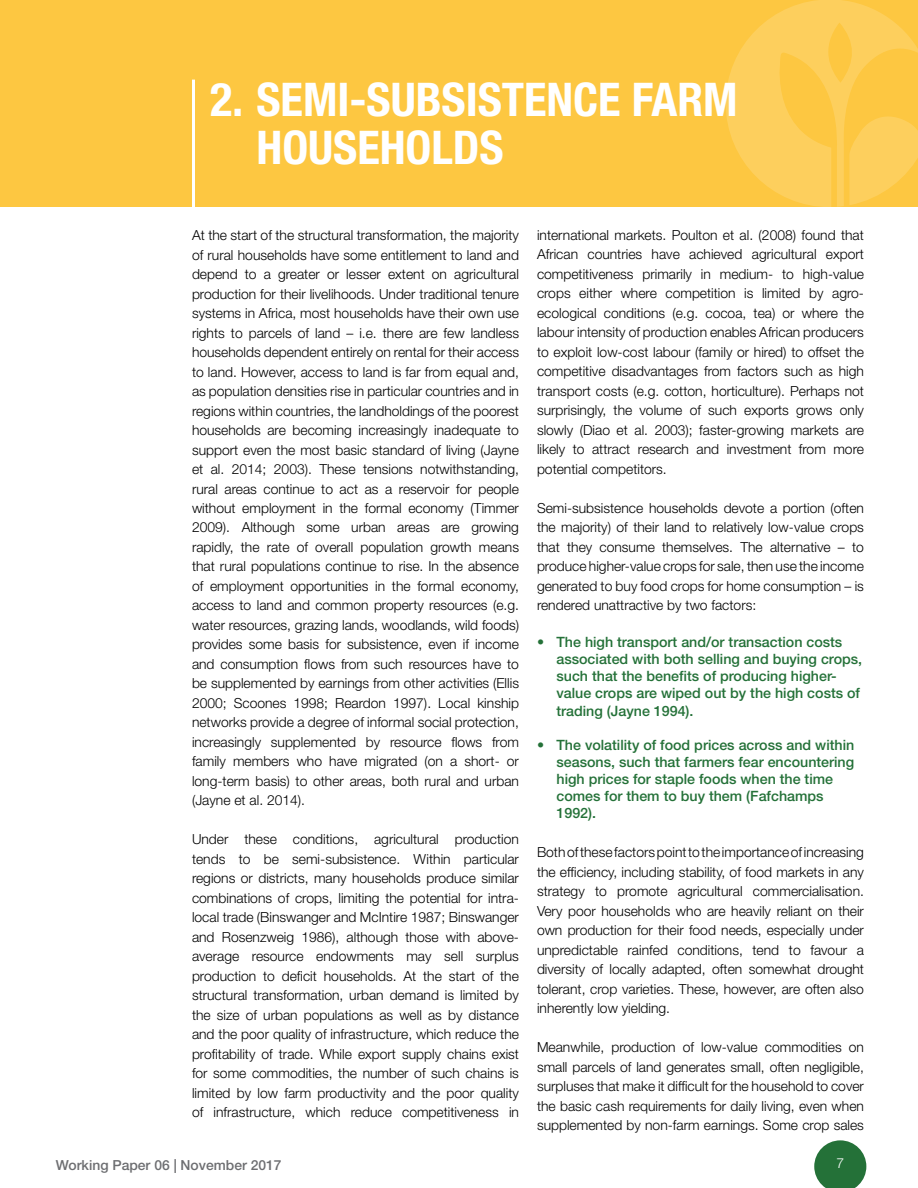
<style>
.page{position:relative;width:918px;height:1188px;background:#fff}
.page>*{position:absolute;margin:0;border:0;box-sizing:border-box;transform-origin:0 0}
.t1{font:700 condensed 46.5px "Helvetica Neue LT Std";color:#fff}
.t2{font:500 14.25px/17.1px "Helvetica Neue LT Std";color:#247138}
.t3{font:300 13.8px/19.5px "Helvetica Neue LT Std";color:#000;text-align:justify}
.t4{font:500 13.8px "Helvetica Neue LT Std";color:#6d6e71}
.t5{font:300 13.8px "Helvetica Neue LT Std";color:#fff}
</style>
<div class="page">
<svg style="left:814px;top:1140px;width:52px;height:48px"></svg>
<div style="left:0;top:0;width:918px;height:207px;background:#fdc741"></div>
<hr style="left:192px;top:80px;width:3px;height:127px;background:#fff">
<svg style="left:726px;top:0;width:192px;height:207px"></svg>
<h1 class="t1" style="left:210px;top:71px;width:255px">2. SEMI-SUBSISTENCE</h1>
<h1 class="t1" style="left:632px;top:71px;width:49px">FARM</h1>
<h1 class="t1" style="left:256px;top:119px;width:26px">HOUSEHOLDS</h1>
<p class="t3" style="left:192px;top:225px;width:329px">At the start of the structural transformation, the majority of rural households have some entitlement to land and depend to a greater or lesser extent on agricultural production for their livelihoods. Under traditional tenure systems in Africa, most households have their own use rights to parcels of land – i.e. there are few landless households dependent entirely on rental for their access to land. However, access to land is far from equal and, as population densities rise in particular countries and in regions within countries, the landholdings of the poorest households are becoming increasingly inadequate to support even the most basic standard of living (Jayne et al. 2014; 2003). These tensions notwithstanding, rural areas continue to act as a reservoir for people without employment in the formal economy (Timmer 2009). Although some urban areas are growing rapidly, the rate of overall population growth means that rural populations continue to rise. In the absence of employment opportunities in the formal economy, access to land and common property resources (e.g. water resources, grazing lands, woodlands, wild foods) provides some basis for subsistence, even if income and consumption flows from such resources have to be supplemented by earnings from other activities (Ellis 2000; Scoones 1998; Reardon 1997). Local kinship networks provide a degree of informal social protection, increasingly supplemented by resource flows from family members who have migrated (on a short- or long-term basis) to other areas, both rural and urban (Jayne et al. 2014).</p>
<p class="t3" style="left:192px;top:829px;width:329px">Under these conditions, agricultural production tends to be semi-subsistence. Within particular regions or districts, many households produce similar combinations of crops, limiting the potential for intra&shy;local trade (Binswanger and McIntire 1987; Binswanger and Rosenzweig 1986), although those with above&shy;average resource endowments may sell surplus production to deficit households. At the start of the structural transformation, urban demand is limited by the size of urban populations as well as by distance and the poor quality of infrastructure, which reduce the profitability of trade. While export supply chains exist for some commodities, the number of such chains is limited by low farm productivity and the poor quality of infrastructure, which reduce competitiveness in</p>
<p class="t3" style="left:537px;top:225px;width:329px">international markets. Poulton et al. (2008) found that African countries have achieved agricultural export competitiveness primarily in medium- to high-value crops either where competition is limited by agro&shy;ecological conditions (e.g. cocoa, tea) or where the labour intensity of production enables African producers to exploit low-cost labour (family or hired) to offset the competitive disadvantages from factors such as high transport costs (e.g. cotton, horticulture). Perhaps not surprisingly, the volume of such exports grows only slowly (Diao et al. 2003); faster-growing markets are likely to attract research and investment from more potential competitors.</p>
<p class="t3" style="left:537px;top:498px;width:329px">Semi-subsistence households devote a portion (often the majority) of their land to relatively low-value crops that they consume themselves. The alternative – to produce higher-value crops for sale, then use the income generated to buy food crops for home consumption – is rendered unattractive by two factors:</p>
<p class="t2" style="left:556px;top:633px;width:307px;text-indent:-19px">• The high transport and/or transaction costs associated with both selling and buying crops, such that the benefits of producing higher&shy;value crops are wiped out by the high costs of trading (Jayne 1994).</p>
<p class="t2" style="left:556px;top:736px;width:299px;text-indent:-19px">• The volatility of food prices across and within seasons, such that farmers fear encountering high prices for staple foods when the time comes for them to buy them (Fafchamps 1992).</p>
<p class="t3" style="left:537px;top:842px;width:329px">Both of these factors point to the importance of increasing the efficiency, including stability, of food markets in any strategy to promote agricultural commercialisation.<br>Very poor households who are heavily reliant on their own production for their food needs, especially under unpredictable rainfed conditions, tend to favour a diversity of locally adapted, often somewhat drought tolerant, crop varieties. These, however, are often also inherently low yielding.</p>
<p class="t3" style="left:537px;top:1037px;width:329px">Meanwhile, production of low-value commodities on small parcels of land generates small, often negligible, surpluses that make it difficult for the household to cover the basic cash requirements for daily living, even when supplemented by non-farm earnings. Some crop sales</p>
<p class="t4" style="left:56px;top:1156px;width:227px">Working Paper 06 | November 2017</p>
<p class="t5" style="left:836px;top:1155px;width:9px">7</p>
</div>
